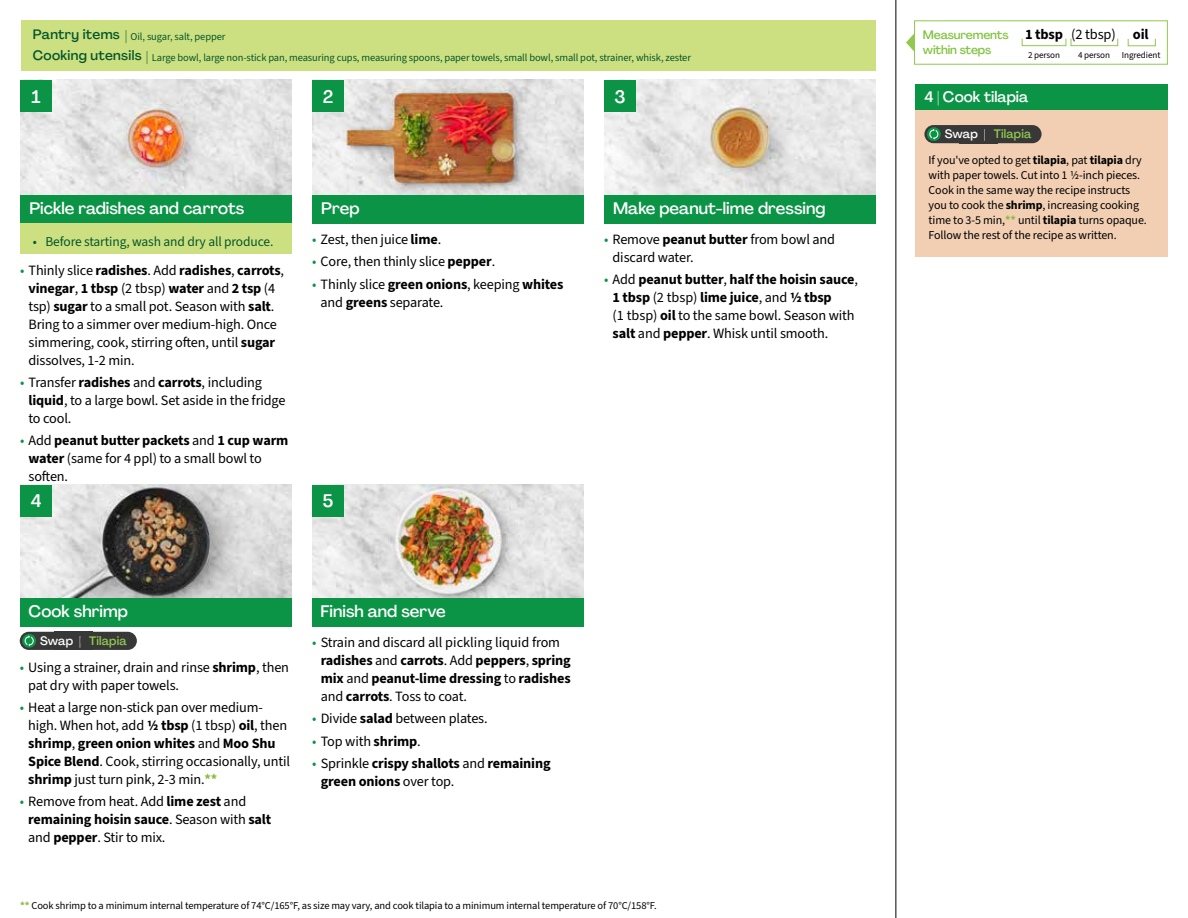
<style>
.page{position:relative;width:1188px;height:918px;background:#fff}
.page>*{position:absolute;margin:0;border:0;box-sizing:border-box;transform-origin:0 0}
.t1{font:500 18px "Agrandir";color:#fff}
.t2{font:500 16.5px "Agrandir";color:#fff}
.t3{font:500 15px "Agrandir";color:#fff}
.t4{font:700 14.4px "Source Sans 3";letter-spacing:-.01em;color:#000}
.t5{font:14.25px/18px "Source Sans 3";letter-spacing:-.01em;color:#000}
.t6{font:700 14.25px/18px "Source Sans 3";letter-spacing:-.01em;color:#000}
.t7{font:13.5px "Source Sans 3";letter-spacing:-.01em;color:#05562c}
.t8{font:500 13.5px "Agrandir";letter-spacing:.025em;color:#05562c}
.t9{font:500 12.15px "Agrandir";letter-spacing:.01em;color:#91c84e}
.t10{font:12px/15px "Source Sans 3";letter-spacing:-.01em;color:#000}
.t11{font:500 12px/15.8px "Agrandir";letter-spacing:-.01em;color:#82c341}
.t12{font:10.5px "Source Sans 3";letter-spacing:-.01em;color:#05562c}
.t13{font:10.5px "Source Sans 3";letter-spacing:-.01em;color:#000}
.t14{font:9.15px "Source Sans 3";letter-spacing:-.01em;color:#000}
.s1{font-family:"Agrandir";font-weight:500;font-size:13.5px}
.s2{color:#0b9446}
.s3{font-weight:700}
.s4{color:#fff}
.s5{font-weight:700;color:#8cba42}
.s6{font-weight:400;color:#0b9446}
.s7{font-weight:400}
</style>
<div class="page">
<img style="left:20px;top:485px;width:272px;height:113px">
<img style="left:312px;top:485px;width:272px;height:113px">
<img style="left:20px;top:80px;width:272px;height:115px">
<img style="left:312px;top:80px;width:272px;height:115px">
<img style="left:604px;top:80px;width:272px;height:115px">
<div style="left:312px;top:195px;width:272px;height:29px;background:#0b9446"></div>
<div style="left:20px;top:195px;width:272px;height:29px;background:#0b9446"></div>
<div style="left:20px;top:598px;width:272px;height:28px;background:#0b9446"></div>
<div style="left:312px;top:598px;width:272px;height:28px;background:#0b9446"></div>
<div style="left:604px;top:195px;width:272px;height:29px;background:#0b9446"></div>
<div style="left:21px;top:20px;width:855px;height:51px;background:#cde081"></div>
<div style="left:20px;top:224px;width:272px;height:30px;background:#cde081"></div>
<hr style="left:896px;top:0;width:1px;height:918px;background:#000">
<div style="left:20px;top:485px;width:32px;height:31px;background:#0b9446"></div>
<div style="left:20px;top:80px;width:32px;height:32px;background:#0b9446"></div>
<div style="left:312px;top:485px;width:32px;height:31px;background:#0b9446"></div>
<div style="left:312px;top:80px;width:32px;height:32px;background:#0b9446"></div>
<div style="left:604px;top:80px;width:32px;height:32px;background:#0b9446"></div>
<div style="left:914px;top:20px;width:254px;height:45px;border:1px solid #91c84e"></div>
<div style="left:1022px;top:38px;width:44px;height:8px;border:1px solid #91c84e"></div>
<div style="left:1071px;top:38px;width:47px;height:8px;border:1px solid #91c84e"></div>
<div style="left:1128px;top:38px;width:28px;height:8px;border:1px solid #91c84e"></div>
<svg style="left:906px;top:33px;width:9px;height:19px"></svg>
<div style="left:55px;top:632px;width:38px;height:18px;background:#383839"></div>
<div style="left:20px;top:632px;width:70px;height:18px;background:#383839;border-radius:9px"></div>
<svg style="left:22px;top:634px;width:14px;height:14px"></svg>
<svg style="left:25px;top:635px;width:9px;height:11px"></svg>
<div style="left:80px;top:632px;width:57px;height:18px;background:#383839;border-radius:9px"></div>
<div style="left:916px;top:110px;width:252px;height:146px;background:#f2cfb3"></div>
<div style="left:916px;top:84px;width:252px;height:26px;background:#0b9446"></div>
<div style="left:959px;top:125px;width:38px;height:18px;background:#383839"></div>
<div style="left:924px;top:125px;width:71px;height:18px;background:#383839;border-radius:9px"></div>
<svg style="left:927px;top:127px;width:14px;height:14px"></svg>
<svg style="left:929px;top:129px;width:9px;height:11px"></svg>
<div style="left:985px;top:125px;width:57px;height:18px;background:#383839;border-radius:9px"></div>
<p class="t12" style="left:33px;top:30px;width:194px"><span class="s1">Pantry items |</span> Oil, sugar, salt, pepper</p>
<p class="t8" style="left:33px;top:47px;width:110px">Cooking utensils</p>
<p class="t12" style="left:146px;top:51px;width:546px"><span class="s1">|</span> Large bowl, large non-stick pan, measuring cups, measuring spoons, paper towels, small bowl, small pot, strainer, whisk, zester</p>
<p class="t1" style="left:32px;top:86px;width:11px">1</p>
<p class="t1" style="left:323px;top:86px;width:12px">2</p>
<p class="t1" style="left:614px;top:85px;width:13px">3</p>
<p class="t2" style="left:29px;top:198px;width:217px">Pickle radishes and carrots</p>
<p class="t2" style="left:321px;top:198px;width:40px">Prep</p>
<p class="t2" style="left:613px;top:198px;width:214px">Make peanut-lime dressing</p>
<p class="t7" style="left:33px;top:233px;width:242px">• Before starting, wash and dry all produce.</p>
<p class="t5" style="left:29px;top:261px;width:257px;text-indent:-9px"><span class="s2">•</span> Thinly slice <span class="s3">radishes</span>. Add <span class="s3">radishes</span>, <span class="s3">carrots</span>, <span class="s3">vinegar</span>, <span class="s3">1 tbsp</span> (2 tbsp) <span class="s3">water</span> and <span class="s3">2 tsp</span> (4 tsp) <span class="s3">sugar</span> to a small pot. Season with <span class="s3">salt</span>.<br>Bring to a simmer over medium-high. Once simmering, cook, stirring often, until <span class="s3">sugar </span>dissolves, 1-2 min.</p>
<p class="t5" style="left:29px;top:373px;width:259px;text-indent:-9px"><span class="s2">•</span> Transfer <span class="s3">radishes</span> and <span class="s3">carrots</span>, including <span class="s3">liquid</span>, to a large bowl. Set aside in the fridge to cool.</p>
<p class="t5" style="left:29px;top:431px;width:261px;text-indent:-9px"><span class="s2">•</span> Add <span class="s3">peanut butter packets</span> and <span class="s3">1 cup warm water</span> (same for 4 ppl) to a small bowl to soften.</p>
<p class="t5" style="left:312px;top:230px;width:131px"><span class="s2">•</span> Zest, then juice <span class="s3">lime</span>.</p>
<p class="t5" style="left:312px;top:253px;width:185px"><span class="s2">•</span> Core, then thinly slice <span class="s3">pepper</span>.</p>
<p class="t5" style="left:321px;top:275px;width:244px;text-indent:-9px"><span class="s2">•</span> Thinly slice <span class="s3">green onions</span>, keeping <span class="s3">whites </span>and <span class="s3">greens</span> separate.</p>
<p class="t5" style="left:613px;top:230px;width:224px;text-indent:-9px"><span class="s2">•</span> Remove <span class="s3">peanut butter</span> from bowl and discard water.</p>
<p class="t5" style="left:613px;top:271px;width:247px;text-indent:-9px"><span class="s2">•</span> Add <span class="s3">peanut butter</span>, <span class="s3">half the hoisin sauce</span>, <span class="s3">1 tbsp</span> (2 tbsp) <span class="s3">lime juice</span>, and <span class="s3">1/2 tbsp<br></span>(1 tbsp) <span class="s3">oil</span> to the same bowl. Season with <span class="s3">salt</span> and <span class="s3">pepper</span>. Whisk until smooth.</p>
<p class="t1" style="left:31px;top:490px;width:12px">4</p>
<p class="t1" style="left:323px;top:490px;width:12px">5</p>
<p class="t2" style="left:29px;top:601px;width:101px">Cook shrimp</p>
<p class="t2" style="left:321px;top:601px;width:127px">Finish and serve</p>
<p class="t9" style="left:40px;top:633px;width:88px"><span class="s4">Swap |</span> Tilapia</p>
<p class="t5" style="left:28px;top:658px;width:262px;text-indent:-9px"><span class="s2">•</span> Using a strainer, drain and rinse <span class="s3">shrimp</span>, then pat dry with paper towels.</p>
<p class="t5" style="left:28px;top:698px;width:263px;text-indent:-9px"><span class="s2">•</span> Heat a large non-stick pan over medium&shy;high. When hot, add <span class="s3">1/2 tbsp</span> (1 tbsp) <span class="s3">oil</span>, then <span class="s3">shrimp</span>, <span class="s3">green onion whites</span> and <span class="s3">Moo Shu Spice Blend</span>. Cook, stirring occasionally, until <span class="s3">shrimp</span> just turn pink, 2-3 min.<span class="s5">**</span></p>
<p class="t5" style="left:28px;top:792px;width:245px;text-indent:-9px"><span class="s2">•</span> Remove from heat. Add <span class="s3">lime zest</span> and <span class="s3">remaining hoisin sauce</span>. Season with <span class="s3">salt </span>and <span class="s3">pepper</span>. Stir to mix.</p>
<p class="t5" style="left:321px;top:633px;width:252px;text-indent:-9px"><span class="s2">•</span> Strain and discard all pickling liquid from <span class="s3">radishes</span> and <span class="s3">carrots</span>. Add <span class="s3">peppers</span>, <span class="s3">spring mix</span> and <span class="s3">peanut-lime dressing</span> to <span class="s3">radishes </span>and <span class="s3">carrots</span>. Toss to coat.</p>
<p class="t5" style="left:312px;top:710px;width:177px"><span class="s2">•</span> Divide <span class="s3">salad</span> between plates.</p>
<p class="t5" style="left:312px;top:732px;width:110px"><span class="s2">•</span> Top with <span class="s3">shrimp</span>.</p>
<p class="t6" style="left:321px;top:754px;width:232px;text-indent:-9px"><span class="s6">•</span> <span class="s7">Sprinkle</span> crispy shallots <span class="s7">and</span> remaining green onions <span class="s7">over top.</span></p>
<p class="t13" style="left:20px;top:898px;width:638px"><span class="s5">**</span> Cook shrimp to a minimum internal temperature of 74°C/165°F, as size may vary, and cook tilapia to a minimum internal temperature of 70°C/158°F.</p>
<p class="t11" style="left:923px;top:26px;width:87px">Measurements within steps</p>
<p class="t4" style="left:1025px;top:25px;width:125px">1 tbsp <span class="s7">(2 tbsp)</span> oil</p>
<p class="t14" style="left:1028px;top:49px;width:34px">2 person</p>
<p class="t14" style="left:1078px;top:49px;width:34px">4 person</p>
<p class="t14" style="left:1122px;top:49px;width:40px">Ingredient</p>
<p class="t3" style="left:924px;top:88px;width:106px">4 | Cook tilapia</p>
<p class="t9" style="left:945px;top:127px;width:88px"><span class="s4">Swap |</span> Tilapia</p>
<p class="t10" style="left:929px;top:153px;width:220px">If you've opted to get <span class="s3">tilapia</span>, pat <span class="s3">tilapia</span> dry with paper towels. Cut into 1 1/2-inch pieces.<br>Cook in the same way the recipe instructs you to cook the <span class="s3">shrimp</span>, increasing cooking time to 3-5 min,<span class="s5">**</span> until <span class="s3">tilapia</span> turns opaque.<br>Follow the rest of the recipe as written.</p>
</div>
